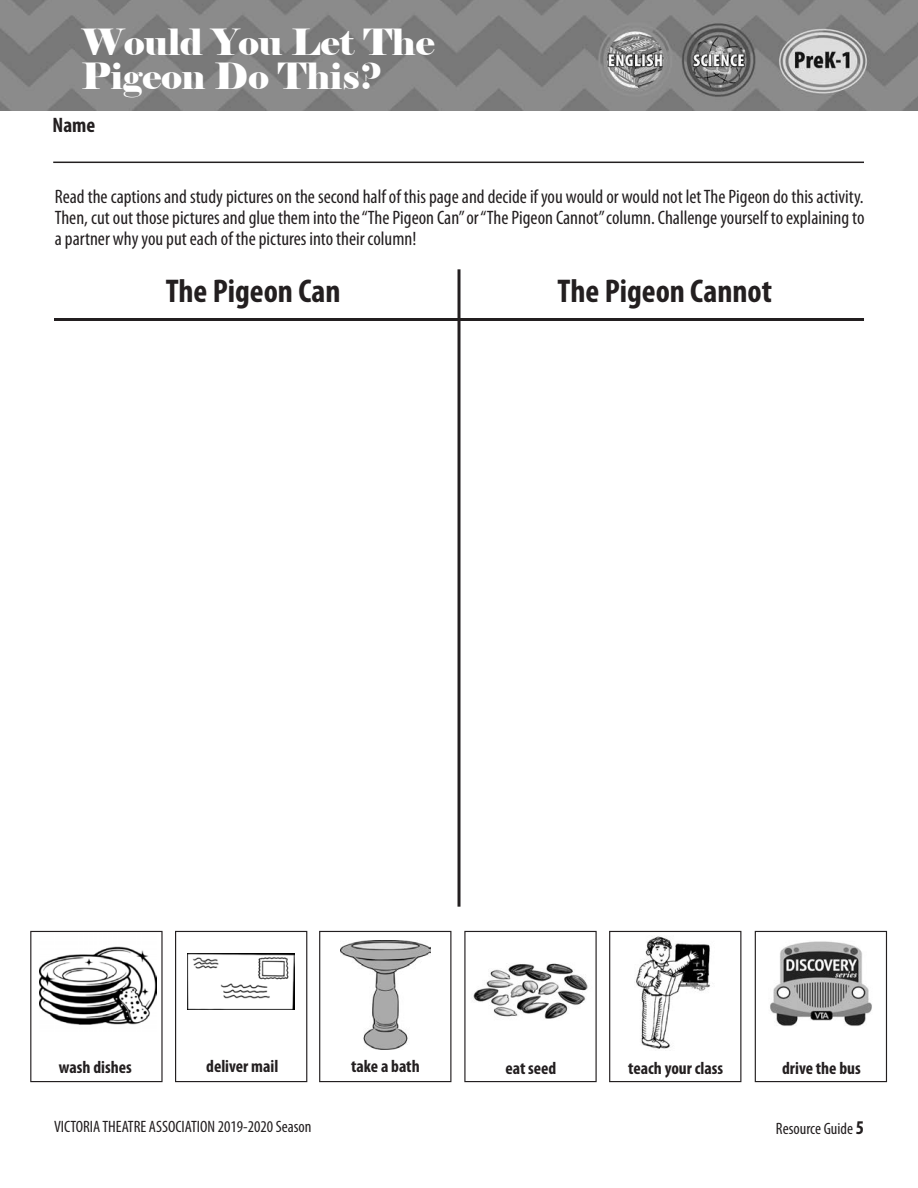
<style>
.page{position:relative;width:918px;height:1188px;background:#fff}
.page>*{position:absolute;margin:0;border:0;box-sizing:border-box;transform-origin:0 0}
.t1{font:36px "Elephant";color:#fff}
.t2{font:700 condensed 33px "Myriad Pro";color:#231f20}
.t3{font:700 condensed 21px "Myriad Pro";color:#231f20}
.t4{font:condensed 19.5px/21px "Myriad Pro";color:#231f20;text-align:justify}
.t5{font:700 condensed 17.55px "Myriad Pro";color:#231f20}
.t6{font:condensed 16.5px "Myriad Pro";color:#231f20}
.s1{font-weight:700;font-size:19.5px}
</style>
<div class="page">
<img style="left:0;top:0;width:918px;height:111px">
<hr style="left:53px;top:162px;width:811px;height:1px;background:#231f20">
<hr style="left:54px;top:318px;width:810px;height:3px;background:#231f20">
<hr style="left:458px;top:269px;width:3px;height:638px;background:#231f20">
<img style="left:40px;top:930px;width:116px;height:95px">
<div style="left:30px;top:931px;width:133px;height:151px;border:1px solid #231f20"></div>
<img style="left:188px;top:954px;width:107px;height:55px">
<div style="left:175px;top:931px;width:132px;height:151px;border:1px solid #231f20"></div>
<img style="left:340px;top:941px;width:90px;height:108px">
<div style="left:319px;top:931px;width:132px;height:151px;border:1px solid #231f20"></div>
<img style="left:473px;top:963px;width:115px;height:56px">
<div style="left:464px;top:931px;width:133px;height:151px;border:1px solid #231f20"></div>
<img style="left:770px;top:941px;width:102px;height:85px">
<div style="left:755px;top:931px;width:132px;height:151px;border:1px solid #231f20"></div>
<img style="left:636px;top:936px;width:74px;height:113px">
<div style="left:609px;top:931px;width:132px;height:151px;border:1px solid #231f20"></div>
<p class="t1" style="left:81px;top:20px;width:355px">Would You Let The</p>
<p class="t1" style="left:81px;top:54px;width:302px">Pigeon Do This?</p>
<p class="t3" style="left:52px;top:112px;width:44px">Name</p>
<p class="t4" style="left:55px;top:186px;width:811px">Read the captions and study pictures on the second half of this page and decide if you would or would not let The Pigeon do this activity.<br>Then, cut out those pictures and glue them into the “The Pigeon Can” or “The Pigeon Cannot” column. Challenge yourself to explaining to a partner why you put each of the pictures into their column!</p>
<p class="t2" style="left:166px;top:271px;width:176px">The Pigeon Can</p>
<p class="t2" style="left:558px;top:271px;width:216px">The Pigeon Cannot</p>
<p class="t5" style="left:59px;top:1056px;width:74px">wash dishes</p>
<p class="t5" style="left:206px;top:1055px;width:74px">deliver mail</p>
<p class="t5" style="left:351px;top:1055px;width:70px">take a bath</p>
<p class="t5" style="left:506px;top:1058px;width:52px">eat seed</p>
<p class="t5" style="left:628px;top:1058px;width:96px">teach your class</p>
<p class="t5" style="left:782px;top:1058px;width:80px">drive the bus</p>
<p class="t6" style="left:54px;top:1116px;width:259px">VICTORIA THEATRE ASSOCIATION 2019-2020 Season</p>
<p class="t6" style="left:776px;top:1119px;width:90px">Resource Guide <span class="s1">5</span></p>
</div>
